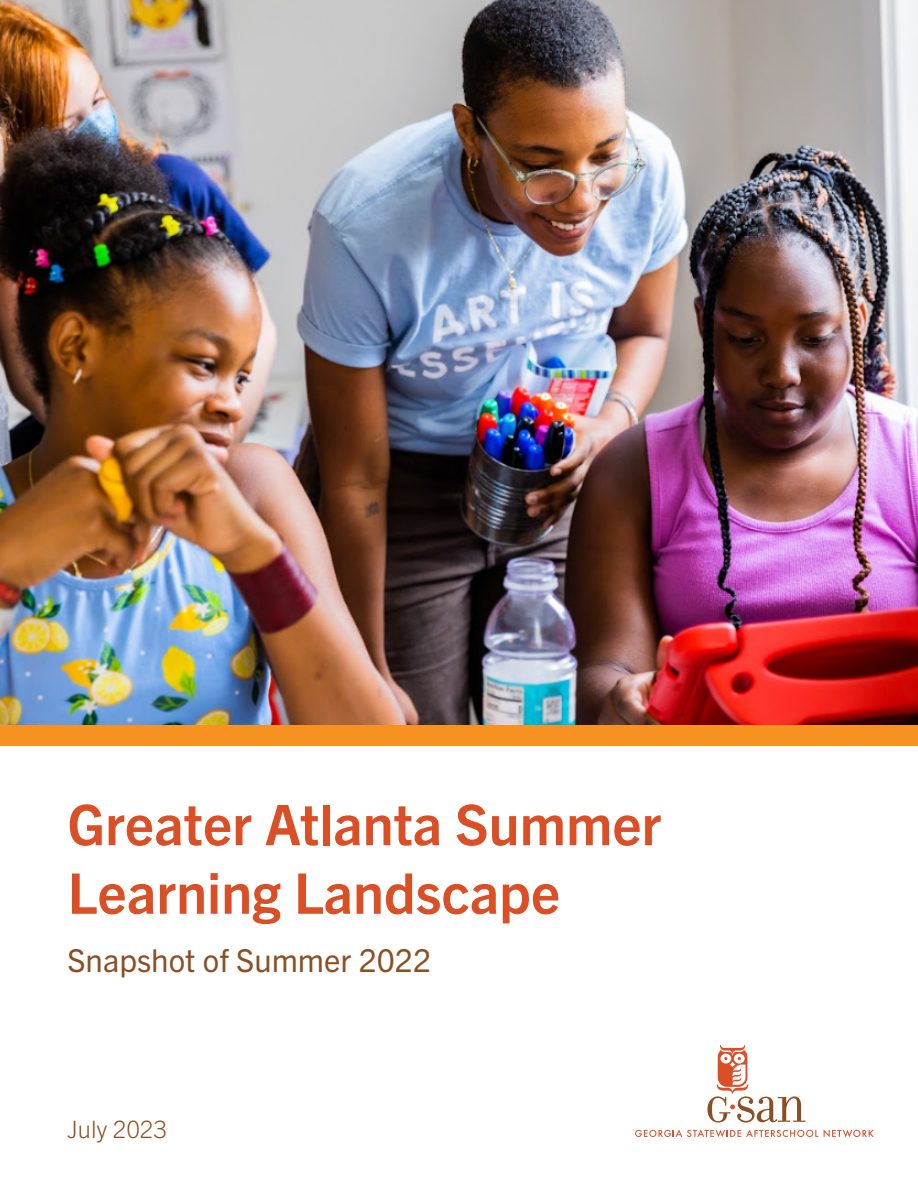
<style>
.page{position:relative;width:918px;height:1188px;background:#fff}
.page>*{position:absolute;margin:0;border:0;box-sizing:border-box;transform-origin:0 0}
.t1{font:700 56.1px/68.6px "Trade Gothic Next LT Pro";color:#db4f27}
.t2{font:31.5px "Trade Gothic Next LT Pro";color:#8b4f23}
.t3{font:300 24px "Trade Gothic Next LT Pro";color:#8b4f23}
</style>
<div class="page">
<img style="left:0;top:0;width:918px;height:725px">
<svg style="left:635px;top:1130px;width:183px;height:7px"></svg>
<svg style="left:824px;top:1129px;width:50px;height:8px"></svg>
<svg style="left:707px;top:1045px;width:99px;height:78px"></svg>
<div style="left:0;top:725px;width:918px;height:21px;background:#f79220"></div>
<p class="t1" style="left:68px;top:787px;width:595px">Greater Atlanta Summer<br>Learning Landscape</p>
<p class="t2" style="left:68px;top:938px;width:365px">Snapshot of Summer 2022</p>
<p class="t3" style="left:68px;top:1113px;width:101px">July 2023</p>
</div>
